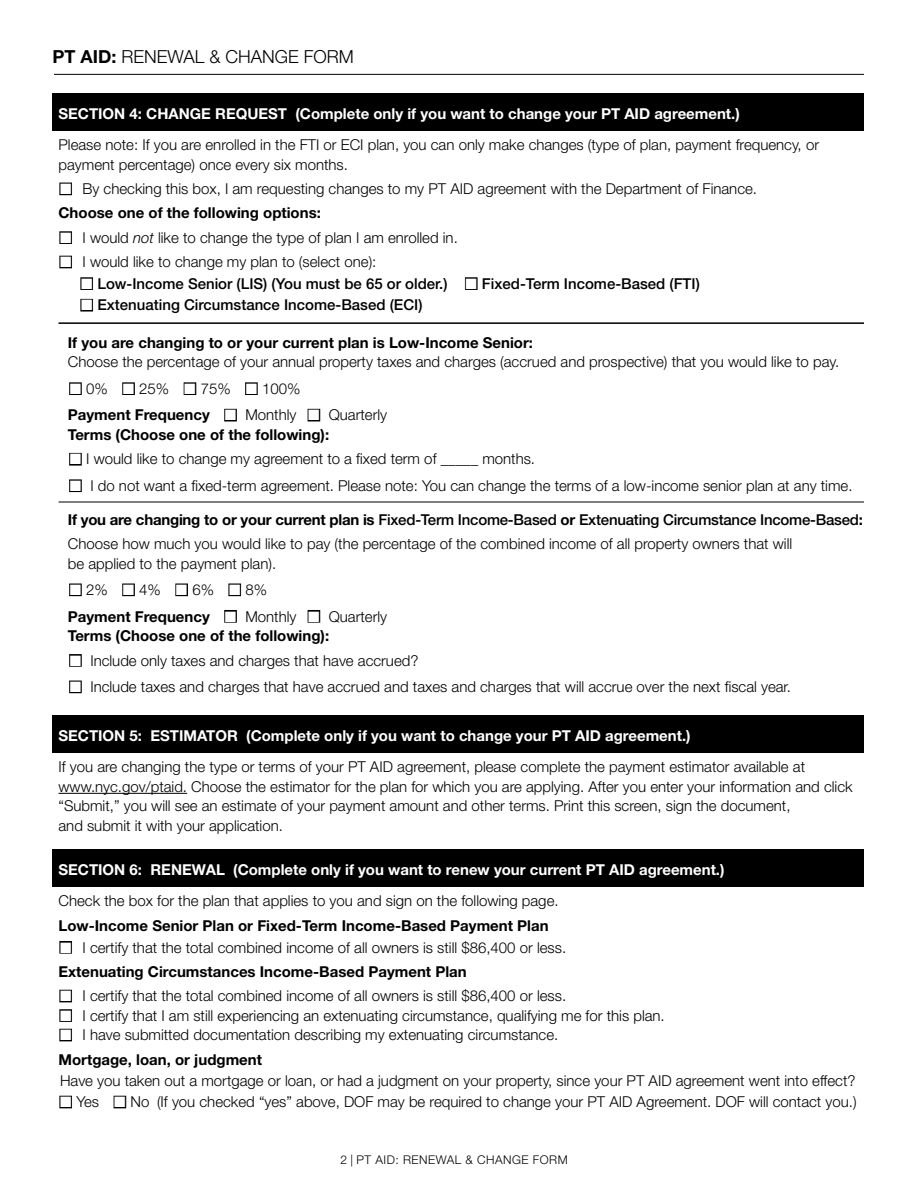
<style>
.page{position:relative;width:918px;height:1188px;background:#fff}
.page>*{position:absolute;margin:0;border:0;box-sizing:border-box;transform-origin:0 0}
.t1{font:300 18px "Helvetica Neue LT Std";color:#000}
.t2{font:300 15px/19.5px "Helvetica Neue LT Std";color:#000}
.t3{font:700 15px "Helvetica Neue LT Std";color:#000}
.t4{font:700 15px "Helvetica Neue LT Std";color:#fff}
.t5{font:500 15px "Helvetica Neue LT Std";color:#000}
.t6{font:300 12px "Helvetica Neue LT Std";letter-spacing:.04em;color:#000}
.s1{font-weight:700}
.s2{font-style:italic}
.s3{font-weight:500}
</style>
<div class="page">
<div style="left:52px;top:93px;width:812px;height:37px;background:#000"></div>
<hr style="left:58px;top:322px;width:806px;height:2px;background:#000">
<hr style="left:58px;top:502px;width:806px;height:1px;background:#000">
<div style="left:52px;top:715px;width:812px;height:38px;background:#000"></div>
<hr style="left:58px;top:793px;width:129px;height:1px;background:#000">
<div style="left:52px;top:849px;width:812px;height:37px;background:#000"></div>
<hr style="left:54px;top:74px;width:810px;height:1px;background:#000">
<p class="t1" style="left:52px;top:46px;width:303px"><span class="s1">PT AID:</span> RENEWAL &amp; CHANGE FORM</p>
<p class="t4" style="left:58px;top:104px;width:683px">SECTION 4: CHANGE REQUEST (Complete only if you want to change your PT AID agreement.)</p>
<p class="t2" style="left:58px;top:135px;width:762px">Please note: If you are enrolled in the FTI or ECI plan, you can only make changes (type of plan, payment frequency, or payment percentage) once every six months.</p>
<p class="t2" style="left:82px;top:179px;width:676px">By checking this box, I am requesting changes to my PT AID agreement with the Department of Finance.</p>
<p class="t2" style="left:82px;top:201px;width:377px;line-height:24.3px;text-indent:-24px"><span class="s1">Choose one of the following options:<br></span>I would <span class="s2">not</span> like to change the type of plan I am enrolled in.<br>I would like to change my plan to (select one):</p>
<p class="t5" style="left:81px;top:275px;width:620px">■ Low-Income Senior (LIS) (You must be 65 or older.) ■ Fixed-Term Income-Based (FTI)</p>
<p class="t5" style="left:81px;top:296px;width:343px">■ Extenuating Circumstance Income-Based (ECI)</p>
<p class="t3" style="left:68px;top:333px;width:467px">If you are changing to or your current plan is Low-Income Senior:</p>
<p class="t2" style="left:68px;top:352px;width:773px">Choose the percentage of your annual property taxes and charges (accrued and prospective) that you would like to pay.</p>
<p class="t2" style="left:68px;top:375px;width:321px;line-height:26.4px">■ 0% ■ 25% ■ 75% ■ 100%<br><span class="s1">Payment Frequency</span> ■ Monthly ■ Quarterly</p>
<p class="t3" style="left:68px;top:425px;width:263px">Terms (Choose one of the following):</p>
<p class="t2" style="left:70px;top:449px;width:467px">■ I would like to change my agreement to a fixed term of _____ months.</p>
<p class="t2" style="left:70px;top:476px;width:784px">■ I do not want a fixed-term agreement. Please note: You can change the terms of a low-income senior plan at any time.</p>
<p class="t2" style="left:68px;top:507px;width:797px;line-height:24.3px"><span class="s1">If you are changing to or your current plan is</span> <span class="s3">Fixed-Term Income-Based</span> <span class="s1">or</span> <span class="s3">Extenuating Circumstance Income-Based</span><span class="s1">:<br></span>Choose how much you would like to pay (the percentage of the combined income of all property owners that will</p>
<p class="t2" style="left:68px;top:553px;width:210px">be applied to the payment plan).</p>
<p class="t2" style="left:68px;top:576px;width:321px;line-height:26.4px">■ 2% ■ 4% ■ 6% ■ 8%<br><span class="s1">Payment Frequency</span> ■ Monthly ■ Quarterly</p>
<p class="t3" style="left:68px;top:626px;width:263px">Terms (Choose one of the following):</p>
<p class="t2" style="left:70px;top:650px;width:350px">■ Include only taxes and charges that have accrued?</p>
<p class="t2" style="left:70px;top:677px;width:723px">■ Include taxes and charges that have accrued and taxes and charges that will accrue over the next fiscal year.</p>
<p class="t4" style="left:58px;top:726px;width:634px">SECTION 5: ESTIMATOR (Complete only if you want to change your PT AID agreement.)</p>
<p class="t2" style="left:58px;top:757px;width:796px">If you are changing the type or terms of your PT AID agreement, please complete the payment estimator available at www.nyc.gov/ptaid. Choose the estimator for the plan for which you are applying. After you enter your information and click “Submit,” you will see an estimate of your payment amount and other terms. Print this screen, sign the document,<br>and submit it with your application.</p>
<p class="t4" style="left:58px;top:860px;width:668px">SECTION 6: RENEWAL (Complete only if you want to renew your current PT AID agreement.)</p>
<p class="t2" style="left:58px;top:891px;width:502px">Check the box for the plan that applies to you and sign on the following page.</p>
<p class="t3" style="left:58px;top:916px;width:492px">Low-Income Senior Plan or Fixed-Term Income-Based Payment Plan</p>
<p class="t2" style="left:82px;top:937px;width:485px">I certify that the total combined income of all owners is still $86,400 or less.</p>
<p class="t3" style="left:58px;top:962px;width:410px">Extenuating Circumstances Income-Based Payment Plan</p>
<p class="t2" style="left:82px;top:986px;width:584px">I certify that the total combined income of all owners is still $86,400 or less.<br>I certify that I am still experiencing an extenuating circumstance, qualifying me for this plan.<br>I have submitted documentation describing my extenuating circumstance.</p>
<p class="t3" style="left:58px;top:1050px;width:205px">Mortgage, loan, or judgment</p>
<p class="t2" style="left:60px;top:1070px;width:797px">Have you taken out a mortgage or loan, or had a judgment on your property, since your PT AID agreement went into effect?</p>
<p class="t2" style="left:60px;top:1092px;width:798px">■ Yes ■ No (If you checked “yes” above, DOF may be required to change your PT AID Agreement. DOF will contact you.)</p>
<p class="t6" style="left:341px;top:1153px;width:229px">2 | PT AID: RENEWAL &amp; CHANGE FORM</p>
</div>
